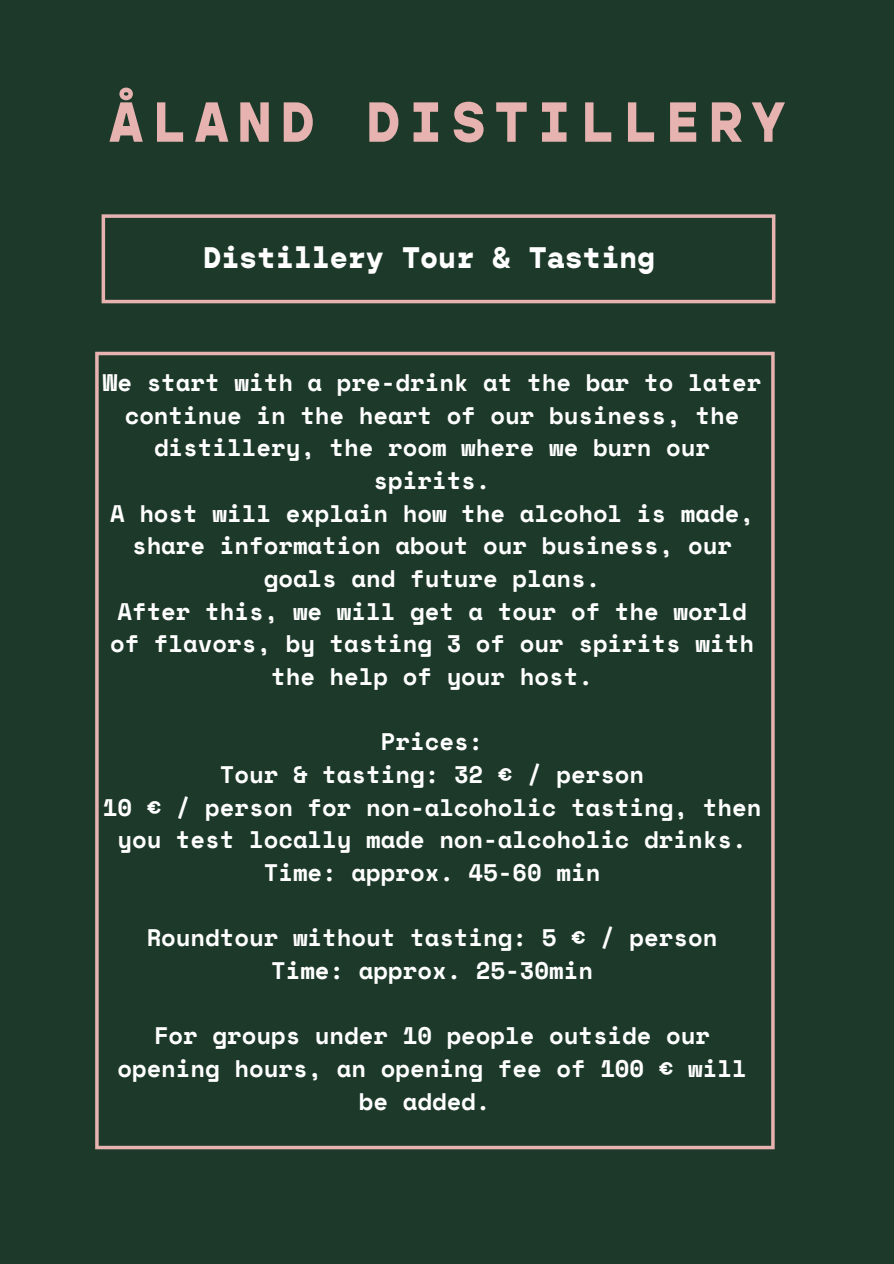
<style>
.page{position:relative;width:894px;height:1264px;background:#fff}
.page>*{position:absolute;margin:0;border:0;box-sizing:border-box;transform-origin:0 0}
.t1{font:800 57px "Gopher Mono";letter-spacing:.15em;color:#e6b3b0}
.t2{font:800 30.15px "Gopher Mono";color:#fff}
.t3{font:700 23.85px/32.7px "Space Mono";color:#fff;text-align:center}
</style>
<div class="page">
<div style="left:0;top:0;width:893px;height:1263px;background:#1d392a"></div>
<svg style="left:771px;top:1145px;width:3px;height:4px"></svg>
<svg style="left:95px;top:355px;width:4px;height:790px;background:#cda49f"></svg>
<svg style="left:95px;top:1145px;width:4px;height:4px"></svg>
<hr style="left:771px;top:355px;width:3px;height:790px;background:#e6b3b0">
<svg style="left:99px;top:1145px;width:672px;height:4px;background:#be9a95"></svg>
<svg style="left:95px;top:352px;width:4px;height:3px"></svg>
<hr style="left:99px;top:352px;width:672px;height:3px;background:#e6b3b0">
<svg style="left:771px;top:300px;width:4px;height:3px"></svg>
<hr style="left:102px;top:218px;width:3px;height:82px;background:#e6b3b0">
<svg style="left:771px;top:218px;width:4px;height:82px"></svg>
<hr style="left:105px;top:300px;width:666px;height:3px;background:#e6b3b0">
<svg style="left:771px;top:214px;width:4px;height:4px"></svg>
<svg style="left:102px;top:214px;width:3px;height:4px"></svg>
<svg style="left:105px;top:214px;width:666px;height:4px;background:#cea4a0"></svg>
<p class="t1" style="left:109px;top:86px;width:677px">ÅLAND DISTILLERY</p>
<p class="t2" style="left:203px;top:239px;width:453px">Distillery Tour &amp; Tasting</p>
<p class="t3" style="left:103px;top:365px;width:659px">We start with a pre-drink at the bar to later continue in the heart of our business, the distillery, the room where we burn our spirits.</p>
<p class="t3" style="left:110px;top:496px;width:645px">A host will explain how the alcohol is made, share information about our business, our goals and future plans.</p>
<p class="t3" style="left:110px;top:594px;width:645px">After this, we will get a tour of the world of flavors, by tasting 3 of our spirits with the help of your host.</p>
<p class="t3" style="left:381px;top:724px;width:104px">Prices:</p>
<p class="t3" style="left:220px;top:757px;width:426px">Tour &amp; tasting: 32 € / person</p>
<p class="t3" style="left:103px;top:790px;width:659px">10 € / person for non-alcoholic tasting, then you test locally made non-alcoholic drinks.</p>
<p class="t3" style="left:264px;top:855px;width:338px">Time: approx. 45-60 min</p>
<p class="t3" style="left:147px;top:920px;width:572px">Roundtour without tasting: 5 € / person</p>
<p class="t3" style="left:271px;top:953px;width:323px">Time: approx. 25-30min</p>
<p class="t3" style="left:154px;top:1018px;width:557px">For groups under 10 people outside our</p>
<p class="t3" style="left:117px;top:1051px;width:630px">opening hours, an opening fee of 100 € will</p>
<p class="t3" style="left:359px;top:1084px;width:133px">be added.</p>
</div>
